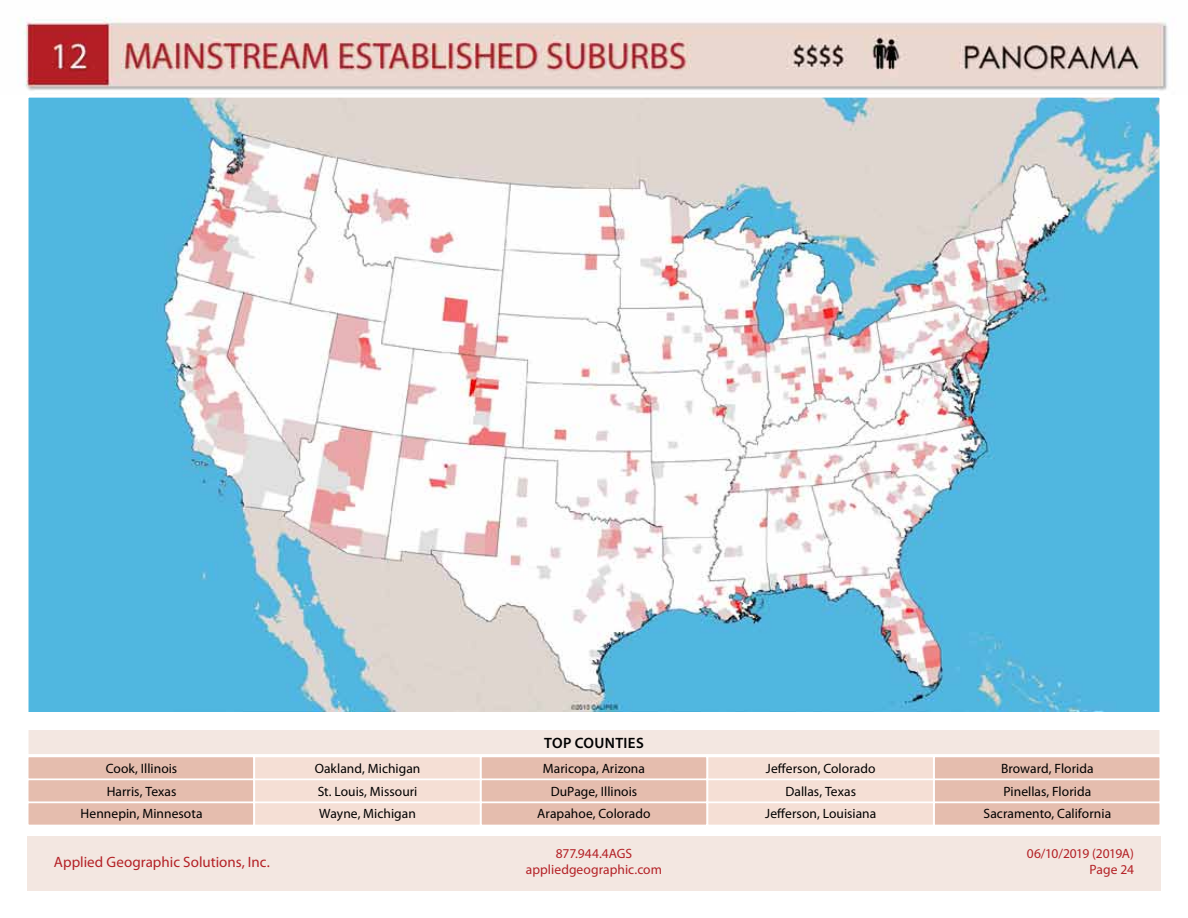
<style>
.page{position:relative;width:1188px;height:918px;background:#fff}
.page>*{position:absolute;margin:0;border:0;box-sizing:border-box;transform-origin:0 0}
.t1{font:15px "Myriad Pro";color:#b42025}
.t2{font:600 15px "Myriad Pro";letter-spacing:.025em;color:#000}
.t3{font:13.5px/22.5px "Myriad Pro";letter-spacing:.005em;color:#000;text-align:center}
.t4{font:13.5px/16.2px "Myriad Pro";color:#b42025;text-align:center}
.t5{font:13.5px/16.2px "Myriad Pro";letter-spacing:-.025em;color:#b42025;text-align:right}
</style>
<div class="page">
<div style="left:27px;top:729px;width:1134px;height:27px;background:#f3e7e1;border:2px solid #fff"></div>
<div style="left:27px;top:756px;width:228px;height:24px;background:#e5bdae;border:2px solid #fff"></div>
<div style="left:480px;top:756px;width:228px;height:24px;background:#e5bdae;border:2px solid #fff"></div>
<div style="left:933px;top:756px;width:228px;height:24px;background:#e5bdae;border:2px solid #fff"></div>
<div style="left:254px;top:756px;width:227px;height:24px;background:#f5dfd5;border:2px solid #fff"></div>
<div style="left:707px;top:756px;width:227px;height:24px;background:#f5dfd5;border:2px solid #fff"></div>
<div style="left:27px;top:779px;width:228px;height:24px;background:#e5bdae;border:2px solid #fff"></div>
<div style="left:480px;top:779px;width:228px;height:24px;background:#e5bdae;border:2px solid #fff"></div>
<div style="left:933px;top:779px;width:228px;height:24px;background:#e5bdae;border:2px solid #fff"></div>
<div style="left:254px;top:779px;width:227px;height:24px;background:#f5dfd5;border:2px solid #fff"></div>
<div style="left:707px;top:779px;width:227px;height:24px;background:#f5dfd5;border:2px solid #fff"></div>
<div style="left:27px;top:802px;width:228px;height:24px;background:#e5bdae;border:2px solid #fff"></div>
<div style="left:480px;top:802px;width:228px;height:24px;background:#e5bdae;border:2px solid #fff"></div>
<div style="left:933px;top:802px;width:228px;height:24px;background:#e5bdae;border:2px solid #fff"></div>
<div style="left:254px;top:802px;width:227px;height:24px;background:#f5dfd5;border:2px solid #fff"></div>
<div style="left:707px;top:802px;width:227px;height:24px;background:#f5dfd5;border:2px solid #fff"></div>
<img style="left:23px;top:17px;width:1145px;height:74px">
<div style="left:27px;top:837px;width:1134px;height:54px;background:#f3e7e1"></div>
<img style="left:30px;top:99px;width:1128px;height:612px">
<p class="t2" style="left:544px;top:733px;width:101px">TOP COUNTIES</p>
<p class="t3" style="left:81px;top:757px;width:123px">Cook, Illinois<br>Harris, Texas<br>Hennepin, Minnesota</p>
<p class="t3" style="left:315px;top:757px;width:107px;text-align:left">Oakland, Michigan<br>St. Louis, Missouri<br>Wayne, Michigan</p>
<p class="t3" style="left:537px;top:757px;width:115px">Maricopa, Arizona<br>DuPage, Illinois<br>Arapahoe, Colorado</p>
<p class="t3" style="left:765px;top:757px;width:113px">Jefferson, Colorado<br>Dallas, Texas<br>Jefferson, Louisiana</p>
<p class="t3" style="left:984px;top:757px;width:129px">Broward, Florida<br>Pinellas, Florida<br>Sacramento, California</p>
<p class="t1" style="left:54px;top:852px;width:217px">Applied Geographic Solutions, Inc.</p>
<p class="t4" style="left:526px;top:845px;width:138px">877.944.4AGS appliedgeographic.com</p>
<p class="t5" style="left:1027px;top:845px;width:109px">06/10/2019 (2019A)<br>Page 24</p>
</div>
